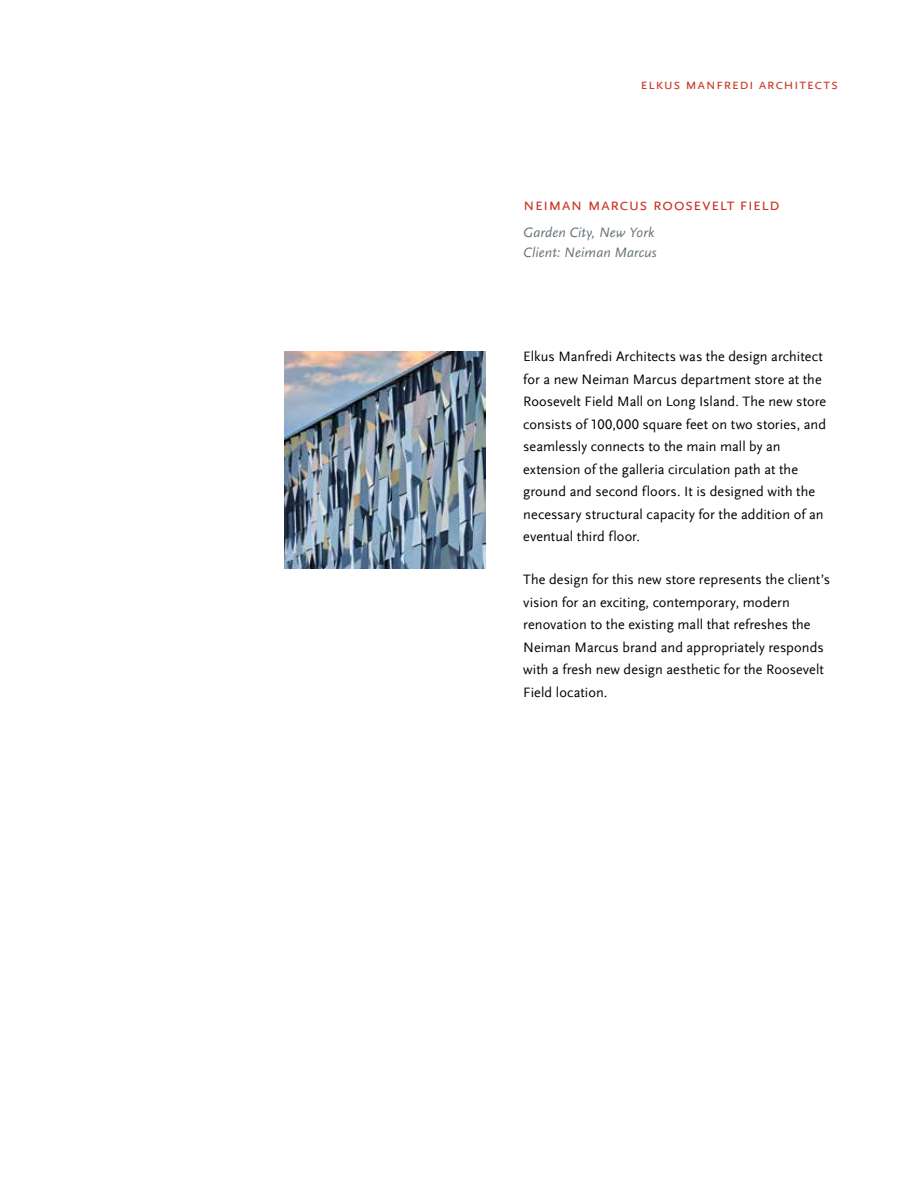
<style>
.page{position:relative;width:918px;height:1188px;background:#fff}
.page>*{position:absolute;margin:0;border:0;box-sizing:border-box;transform-origin:0 0}
.t1{font:17.25px "Scala Sans Caps";letter-spacing:.015em;color:#c93627}
.t2{font:15px "Scala Sans Caps";letter-spacing:.035em;color:#c93627}
.t3{font:14.25px/22.5px "Scala Sans LF";letter-spacing:.005em;color:#000}
.t4{font:italic 14.25px/20.2px "Scala Sans";letter-spacing:.01em;color:#6a747b}
</style>
<div class="page">
<img style="left:284px;top:352px;width:202px;height:216px">
<p class="t2" style="left:641px;top:76px;width:199px">elkus manfredi architects</p>
<p class="t1" style="left:523px;top:195px;width:258px">neiman marcus roosevelt field</p>
<p class="t4" style="left:523px;top:222px;width:135px">Garden City, New York<br>Client: Neiman Marcus</p>
<p class="t3" style="left:523px;top:346px;width:304px">Elkus Manfredi Architects was the design architect for a new Neiman Marcus department store at the Roosevelt Field Mall on Long Island. The new store consists of 100,000 square feet on two stories, and seamlessly connects to the main mall by an extension of the galleria circulation path at the ground and second floors. It is designed with the necessary structural capacity for the addition of an eventual third floor.</p>
<p class="t3" style="left:523px;top:569px;width:309px">The design for this new store represents the client’s vision for an exciting, contemporary, modern renovation to the existing mall that refreshes the Neiman Marcus brand and appropriately responds with a fresh new design aesthetic for the Roosevelt Field location.</p>
</div>
